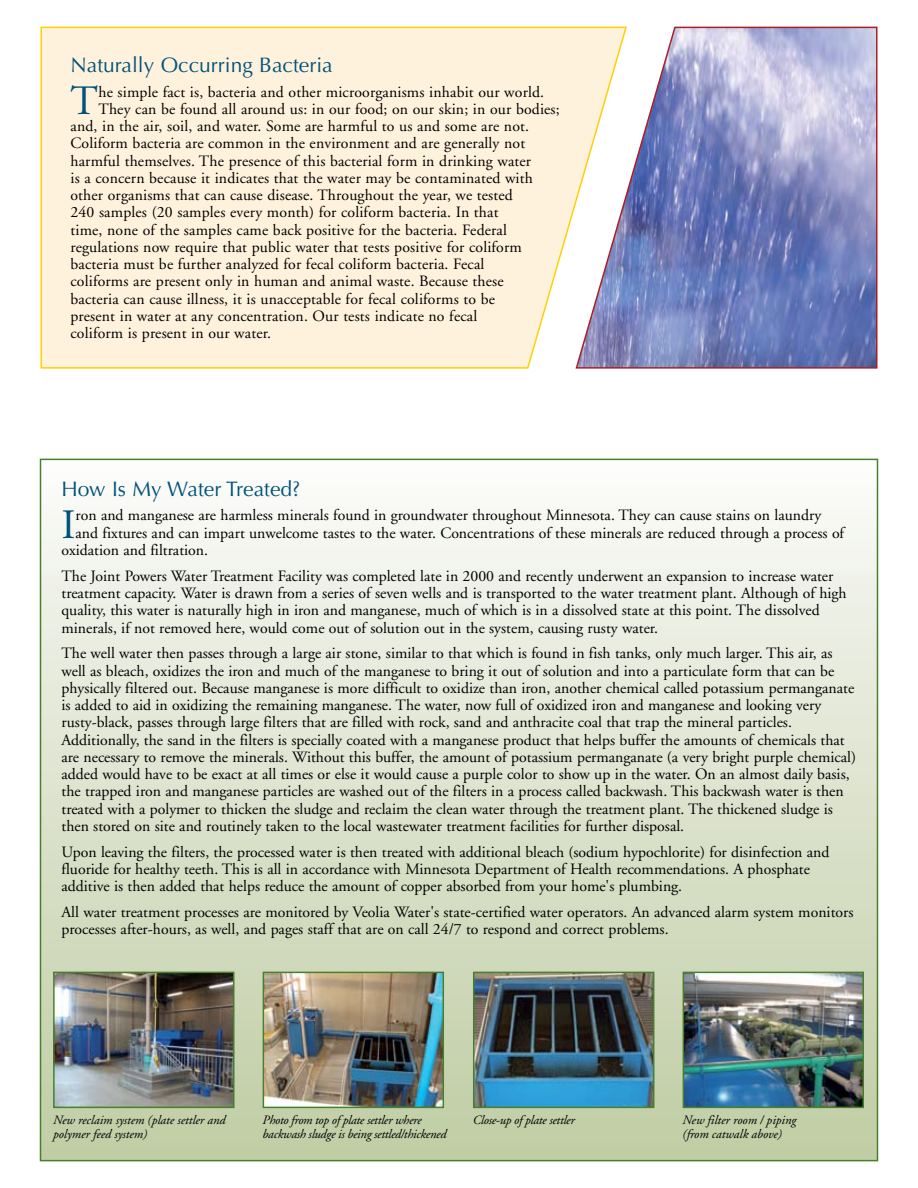
<style>
.page{position:relative;width:918px;height:1188px;background:#fff}
.page>*{position:absolute;margin:0;border:0;box-sizing:border-box;transform-origin:0 0}
.t1{font:41.7px "Adobe Garamond";color:#00527a}
.t2{font:21px "Optima";color:#00527a}
.t3{font:15.75px/17.2px "Adobe Garamond";color:#000}
.t4{font:italic 12.75px/14.2px "Adobe Garamond";letter-spacing:-.02em;color:#000}
.t5{font:italic 12.75px/14.2px "Adobe Garamond";color:#000}
</style>
<div class="page">
<div style="left:40px;top:459px;width:838px;height:702px;background:linear-gradient(to bottom,#fcfbfa,#bccaa0)"></div>
<img style="left:56px;top:975px;width:176px;height:130px">
<div style="left:53px;top:972px;width:182px;height:136px;border:2px solid #45812b"></div>
<img style="left:266px;top:975px;width:175px;height:130px">
<div style="left:263px;top:972px;width:181px;height:136px;border:2px solid #45812b"></div>
<img style="left:686px;top:975px;width:175px;height:130px">
<div style="left:683px;top:972px;width:181px;height:136px;border:2px solid #45812b"></div>
<img style="left:476px;top:975px;width:175px;height:130px">
<div style="left:473px;top:972px;width:181px;height:136px;border:2px solid #45812b"></div>
<div style="left:40px;top:26px;width:535px;height:343px;background:#fff2dc"></div>
<svg style="left:575px;top:26px;width:303px;height:343px;background:#9ba0c8"></svg>
<h2 class="t2" style="left:70px;top:53px;width:264px">Naturally Occurring Bacteria</h2>
<h1 class="t1" style="left:70px;top:78px;width:29px">T</h1>
<p class="t3" style="left:98px;top:83px;width:447px">he simple fact is, bacteria and other microorganisms inhabit our world.</p>
<p class="t3" style="left:98px;top:101px;width:463px">They can be found all around us: in our food; on our skin; in our bodies;</p>
<p class="t3" style="left:70px;top:118px;width:460px">and, in the air, soil, and water. Some are harmful to us and some are not.</p>
<p class="t3" style="left:70px;top:135px;width:456px">Coliform bacteria are common in the environment and are generally not</p>
<p class="t3" style="left:70px;top:152px;width:462px">harmful themselves. The presence of this bacterial form in drinking water</p>
<p class="t3" style="left:70px;top:170px;width:464px">is a concern because it indicates that the water may be contaminated with</p>
<p class="t3" style="left:70px;top:187px;width:444px">other organisms that can cause disease. Throughout the year, we tested</p>
<p class="t3" style="left:70px;top:204px;width:430px">240 samples (20 samples every month) for coliform bacteria. In that</p>
<p class="t3" style="left:70px;top:221px;width:438px">time, none of the samples came back positive for the bacteria. Federal</p>
<p class="t3" style="left:70px;top:239px;width:453px">regulations now require that public water that tests positive for coliform</p>
<p class="t3" style="left:70px;top:256px;width:415px">bacteria must be further analyzed for fecal coliform bacteria. Fecal</p>
<p class="t3" style="left:70px;top:273px;width:435px">coliforms are present only in human and animal waste. Because these</p>
<p class="t3" style="left:70px;top:290px;width:426px">bacteria can cause illness, it is unacceptable for fecal coliforms to be</p>
<p class="t3" style="left:70px;top:308px;width:408px">present in water at any concentration. Our tests indicate no fecal</p>
<p class="t3" style="left:70px;top:325px;width:202px">coliform is present in our water.</p>
<h2 class="t2" style="left:62px;top:476px;width:241px">How Is My Water Treated?</h2>
<h1 class="t1" style="left:62px;top:502px;width:16px">I</h1>
<p class="t3" style="left:76px;top:507px;width:747px">ron and manganese are harmless minerals found in groundwater throughout Minnesota. They can cause stains on laundry</p>
<p class="t3" style="left:76px;top:524px;width:770px">and fixtures and can impart unwelcome tastes to the water. Concentrations of these minerals are reduced through a process of</p>
<p class="t3" style="left:62px;top:542px;width:148px">oxidation and filtration.</p>
<p class="t3" style="left:62px;top:568px;width:787px">The Joint Powers Water Treatment Facility was completed late in 2000 and recently underwent an expansion to increase water treatment capacity. Water is drawn from a series of seven wells and is transported to the water treatment plant. Although of high quality, this water is naturally high in iron and manganese, much of which is in a dissolved state at this point. The dissolved minerals, if not removed here, would come out of solution out in the system, causing rusty water.</p>
<p class="t3" style="left:62px;top:645px;width:796px">The well water then passes through a large air stone, similar to that which is found in fish tanks, only much larger. This air, as well as bleach, oxidizes the iron and much of the manganese to bring it out of solution and into a particulate form that can be physically filtered out. Because manganese is more difficult to oxidize than iron, another chemical called potassium permanganate is added to aid in oxidizing the remaining manganese. The water, now full of oxidized iron and manganese and looking very rusty-black, passes through large filters that are filled with rock, sand and anthracite coal that trap the mineral particles.<br>Additionally, the sand in the filters is specially coated with a manganese product that helps buffer the amounts of chemicals that are necessary to remove the minerals. Without this buffer, the amount of potassium permanganate (a very bright purple chemical) added would have to be exact at all times or else it would cause a purple color to show up in the water. On an almost daily basis, the trapped iron and manganese particles are washed out of the filters in a process called backwash. This backwash water is then treated with a polymer to thicken the sludge and reclaim the clean water through the treatment plant. The thickened sludge is then stored on site and routinely taken to the local wastewater treatment facilities for further disposal.</p>
<p class="t3" style="left:62px;top:844px;width:770px">Upon leaving the filters, the processed water is then treated with additional bleach (sodium hypochlorite) for disinfection and fluoride for healthy teeth. This is all in accordance with Minnesota Department of Health recommendations. A phosphate additive is then added that helps reduce the amount of copper absorbed from your home's plumbing.</p>
<p class="t3" style="left:62px;top:904px;width:793px">All water treatment processes are monitored by Veolia Water's state-certified water operators. An advanced alarm system monitors processes after-hours, as well, and pages staff that are on call 24/7 to respond and correct problems.</p>
<p class="t5" style="left:53px;top:1113px;width:174px">New reclaim system (plate settler and polymer feed system)</p>
<p class="t4" style="left:263px;top:1113px;width:185px">Photo from top of plate settler where backwash sludge is being settled/thickened</p>
<p class="t5" style="left:683px;top:1113px;width:115px">New filter room / piping (from catwalk above)</p>
<p class="t4" style="left:473px;top:1113px;width:103px">Close-up of plate settler</p>
</div>
